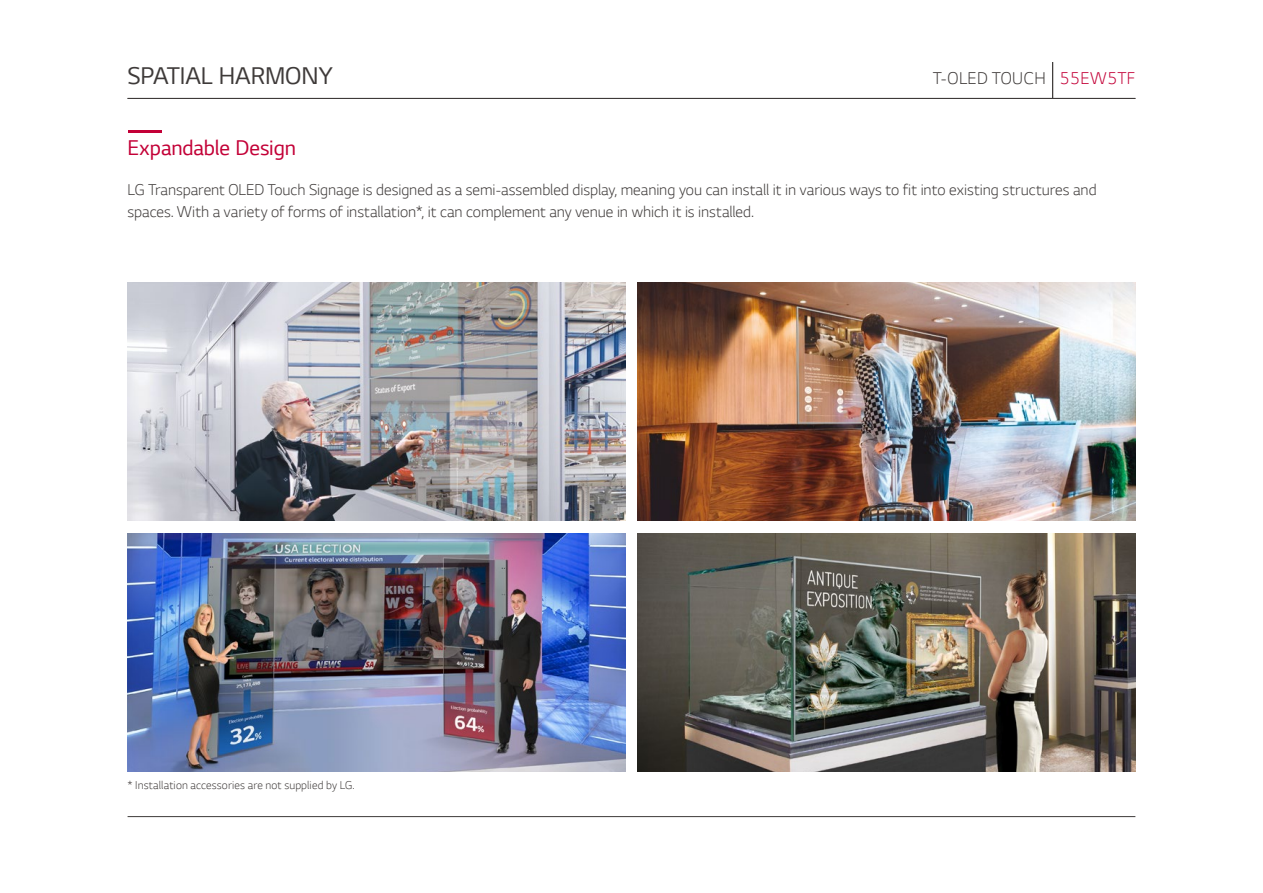
<style>
.page{position:relative;width:1263px;height:893px;background:#fff}
.page>*{position:absolute;margin:0;border:0;box-sizing:border-box;transform-origin:0 0}
.t1{font:25.5px "LG Smart";letter-spacing:-.005em;color:#3e3a39}
.t2{font:22.5px "LG Smart";letter-spacing:-.005em;color:#c30037}
.t3{font:300 18px "LG Smart";letter-spacing:.025em;color:#3e3a39}
.t4{font:300 16.5px/22.5px "LG Smart";color:#3e3a39}
.t5{font:300 12px "LG Smart";letter-spacing:.01em;color:#3e3a39}
.s1{color:#c30037}
</style>
<div class="page">
<hr style="left:128px;top:816px;width:1007px;height:1px;background:#3e3a39">
<img style="left:638px;top:534px;width:497px;height:238px">
<img style="left:638px;top:283px;width:497px;height:238px">
<img style="left:128px;top:283px;width:497px;height:238px">
<img style="left:128px;top:534px;width:497px;height:238px">
<hr style="left:128px;top:98px;width:1007px;height:1px;background:#3e3a39">
<hr style="left:1052px;top:62px;width:1px;height:36px;background:#3e3a39">
<hr style="left:128px;top:130px;width:33px;height:3px;background:#c30037">
<h1 class="t1" style="left:128px;top:59px;width:207px">SPATIAL HARMONY</h1>
<p class="t3" style="left:933px;top:66px;width:204px">T-OLED TOUCH <span class="s1">55EW5TF</span></p>
<h2 class="t2" style="left:128px;top:133px;width:170px">Expandable Design</h2>
<p class="t4" style="left:128px;top:178px;width:971px">LG Transparent OLED Touch Signage is designed as a semi-assembled display, meaning you can install it in various ways to fit into existing structures and spaces. With a variety of forms of installation*, it can complement any venue in which it is installed.</p>
<p class="t5" style="left:128px;top:777px;width:228px">* Installation accessories are not supplied by LG.</p>
</div>
